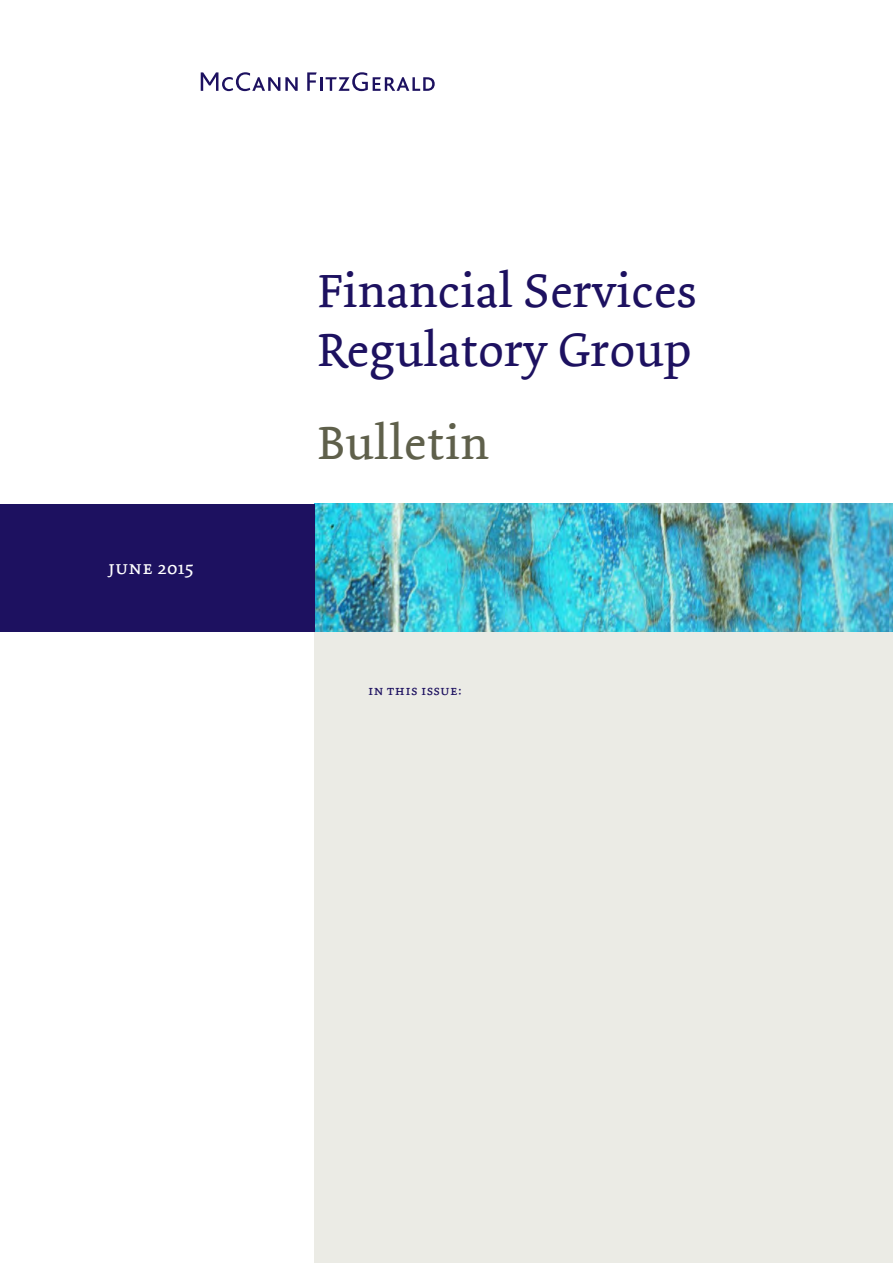
<style>
.page{position:relative;width:893px;height:1263px;background:#fff}
.page>*{position:absolute;margin:0;border:0;box-sizing:border-box;transform-origin:0 0}
.t1{font:49.05px/58.9px "Dolly";letter-spacing:.01em;color:#1d1160}
.t2{font:49.05px "Dolly";letter-spacing:.02em;color:#5f604b}
.t3{font:19.5px "Dolly Small Caps";color:#fff}
.t4{font:14.1px "Dolly Small Caps";letter-spacing:.02em;color:#1d1160}
.s1{font-family:"Dolly"}
</style>
<div class="page">
<div style="left:315px;top:604px;width:578px;height:659px;background:#ebebe5"></div>
<img style="left:315px;top:504px;width:578px;height:127px">
<div style="left:0;top:504px;width:315px;height:127px;background:#1d1160"></div>
<svg style="left:201px;top:72px;width:97px;height:19px"></svg>
<svg style="left:307px;top:72px;width:128px;height:19px"></svg>
<p class="t3" style="left:108px;top:556px;width:87px">june <span class="s1">2015</span></p>
<p class="t1" style="left:318px;top:262px;width:380px">Financial Services<br>Regulatory Group</p>
<p class="t2" style="left:318px;top:414px;width:172px">Bulletin</p>
<p class="t4" style="left:368px;top:682px;width:95px">in this issue:</p>
</div>
